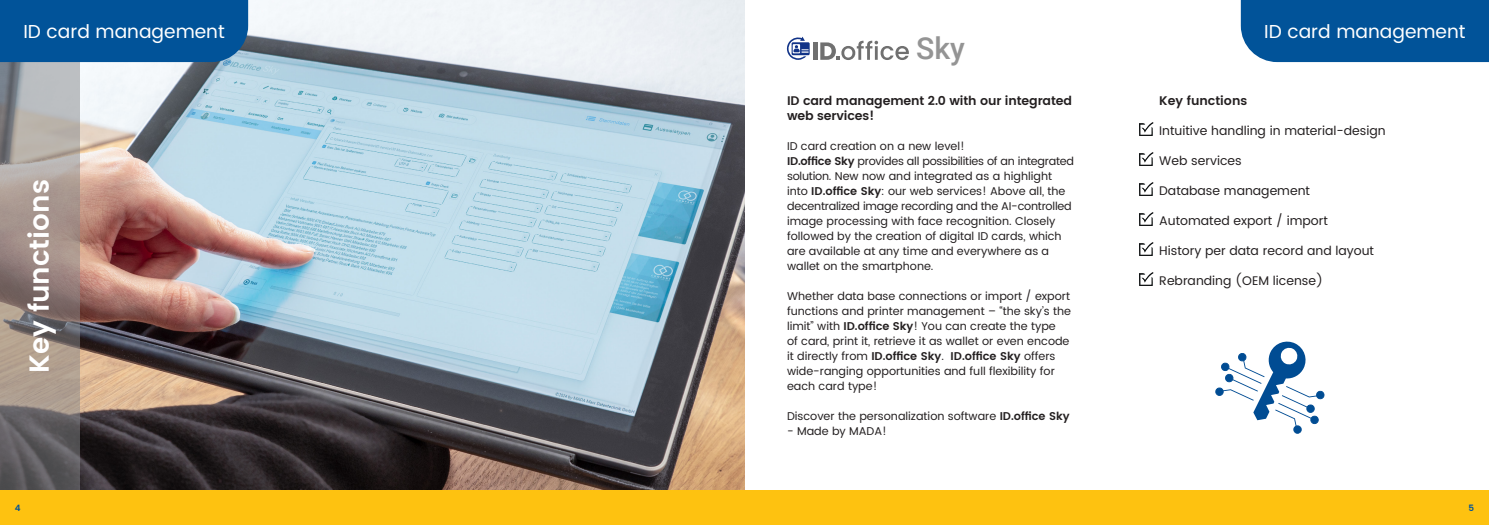
<style>
.page{position:relative;width:1489px;height:525px;background:#fff}
.page>*{position:absolute;margin:0;border:0;box-sizing:border-box;transform-origin:0 0}
.t1{font:500 30.25px "Roboto";color:#949494}
.Produkttext{font:600 27.5px "Poppins";color:#fff}
.Seitenheadline_links{font:18.75px "Poppins";color:#fff}
.Überschrift_4{font:12.5px "Poppins";color:#231f20}
.Überschrift_2{font:600 12.5px/15px "Poppins";letter-spacing:-.01em;color:#231f20}
.Überschrift_3_ohne_Inhaltsverzeichnis{font:600 12.5px "Poppins";color:#231f20}
.Überschrift_2-2{font:11.25px/15px "Poppins";color:#231f20}
.Seitenzahl{font:600 8.75px "Poppins";color:#015399}
.s1{font-weight:600}
</style>
<div class="page">
<img style="left:79px;top:0;width:665px;height:490px">
<div style="left:1240px;top:0;width:248px;height:62px;background:#015399"></div>
<svg style="left:0;top:62px;width:79px;height:428px;background:#958b87"></svg>
<img style="left:1139px;top:123px;width:14px;height:12px">
<img style="left:1139px;top:153px;width:14px;height:12px">
<img style="left:1139px;top:183px;width:14px;height:12px">
<img style="left:1139px;top:213px;width:14px;height:12px">
<img style="left:1139px;top:243px;width:14px;height:12px">
<img style="left:1139px;top:273px;width:14px;height:12px">
<div style="left:0;top:0;width:248px;height:62px;background:#015399"></div>
<svg style="left:820px;top:41px;width:88px;height:19px"></svg>
<hr style="left:813px;top:42px;width:4px;height:18px;background:#707070">
<svg style="left:787px;top:36px;width:22px;height:24px"></svg>
<svg style="left:1215px;top:341px;width:109px;height:92px"></svg>
<div style="left:0;top:490px;width:1488px;height:34px;background:#fec210"></div>
<p class="Seitenheadline_links" style="left:23px;top:17px;width:203px">ID card management</p>
<p class="Seitenheadline_links" style="left:1264px;top:17px;width:203px">ID card management</p>
<p class="t1" style="left:916px;top:27px;width:50px">Sky</p>
<p class="Produkttext" style="left:19px;top:373px;width:195px;rotate:-90deg">Key functions</p>
<p class="Überschrift_2" style="left:787px;top:94px;width:286px">ID card management 2.0 with our integrated web services!</p>
<p class="Überschrift_2-2" style="left:787px;top:139px;width:288px">ID card creation on a new level!<br><span class="s1">ID.office Sky</span> provides all possibilities of an integrated solution. New now and integrated as a highlight into <span class="s1">ID.office Sky</span>: our web services! Above all, the decentralized image recording and the AI-controlled image processing with face recognition. Closely followed by the creation of digital ID cards, which are available at any time and everywhere as a wallet on the smartphone.</p>
<p class="Überschrift_2-2" style="left:787px;top:289px;width:285px">Whether data base connections or import / export functions and printer management – “the sky’s the limit” with <span class="s1">ID.office Sky</span>! You can create the type<br>of card, print it, retrieve it as wallet or even encode it directly from <span class="s1">ID.office Sky</span>. <span class="s1">ID.office Sky</span> offers wide-ranging opportunities and full flexibility for each card type!</p>
<p class="Überschrift_2-2" style="left:787px;top:409px;width:284px">Discover the personalization software <span class="s1">ID.office Sky</span></p>
<p class="Überschrift_2-2" style="left:787px;top:424px;width:101px">- Made by MADA!</p>
<p class="Überschrift_3_ohne_Inhaltsverzeichnis" style="left:1159px;top:91px;width:89px">Key functions</p>
<p class="Überschrift_4" style="left:1159px;top:122px;width:228px">Intuitive handling in material-design</p>
<p class="Überschrift_4" style="left:1159px;top:152px;width:84px">Web services</p>
<p class="Überschrift_4" style="left:1159px;top:182px;width:152px">Database management</p>
<p class="Überschrift_4" style="left:1159px;top:212px;width:170px">Automated export / import</p>
<p class="Überschrift_4" style="left:1159px;top:242px;width:216px">History per data record and layout</p>
<p class="Überschrift_4" style="left:1159px;top:272px;width:165px">Rebranding (OEM license)</p>
<p class="Seitenzahl" style="left:15px;top:500px;width:7px">4</p>
<p class="Seitenzahl" style="left:1468px;top:500px;width:7px">5</p>
</div>
